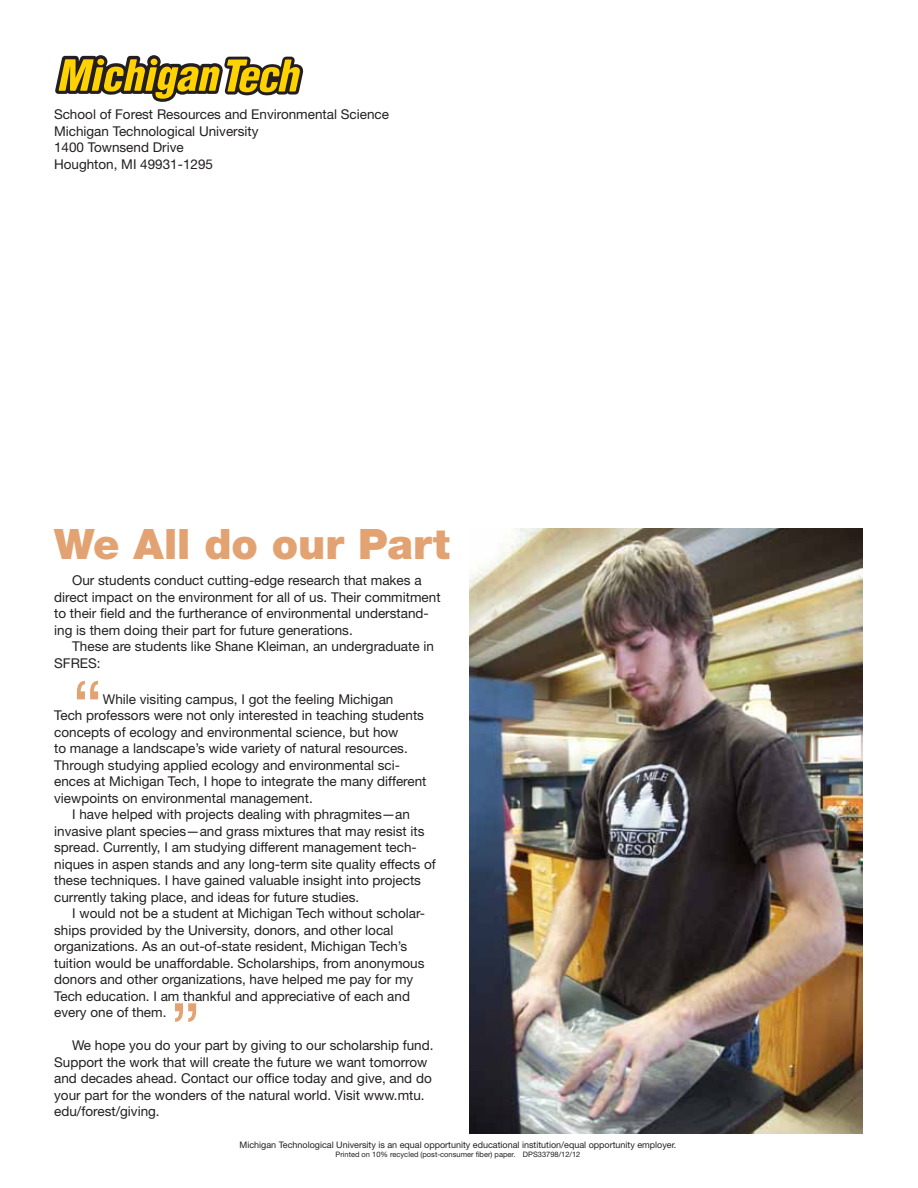
<style>
.page{position:relative;width:918px;height:1188px;background:#fff}
.page>*{position:absolute;margin:0;border:0;box-sizing:border-box;transform-origin:0 0}
.t1{font:72px "Helvetica Neue LT Std";color:#e2a271}
.t2{font:900 42px "Helvetica Neue LT Std";color:#e2a271}
.t3{font:13.5px/16.5px "Helvetica Neue LT Std";color:#231f20}
.t4{font:9px "Helvetica Neue LT Std";color:#231f20}
.t5{font:7.5px "Helvetica Neue LT Std";color:#231f20}
</style>
<div class="page">
<svg style="left:55px;top:55px;width:249px;height:47px"></svg>
<img style="left:470px;top:528px;width:392px;height:606px">
<p class="t3" style="left:54px;top:106px;width:337px">School of Forest Resources and Environmental Science Michigan Technological University<br>1400 Townsend Drive<br>Houghton, MI 49931-1295</p>
<h2 class="t2" style="left:54px;top:519px;width:398px">We All do our Part</h2>
<p class="t3" style="left:54px;top:572px;width:388px;text-indent:18px">Our students conduct cutting-edge research that makes a direct impact on the environment for all of us. Their commitment to their field and the furtherance of environmental understand&shy;ing is them doing their part for future generations.</p>
<p class="t3" style="left:54px;top:638px;width:381px;text-indent:18px">These are students like Shane Kleiman, an undergraduate in<br>SFRES:</p>
<h1 class="t1" style="left:72px;top:664px;width:32px">“</h1>
<p class="t3" style="left:54px;top:690px;width:374px;text-indent:49px">While visiting campus, I got the feeling Michigan<br>Tech professors were not only interested in teaching students concepts of ecology and environmental science, but how<br>to manage a landscape’s wide variety of natural resources.<br>Through studying applied ecology and environmental sci&shy;ences at Michigan Tech, I hope to integrate the many different viewpoints on environmental management.</p>
<p class="t3" style="left:54px;top:806px;width:383px;text-indent:18px">I have helped with projects dealing with phragmites—an invasive plant species—and grass mixtures that may resist its spread. Currently, I am studying different management tech&shy;niques in aspen stands and any long-term site quality effects of these techniques. I have gained valuable insight into projects currently taking place, and ideas for future studies.</p>
<p class="t3" style="left:54px;top:905px;width:372px;text-indent:18px">I would not be a student at Michigan Tech without scholar&shy;ships provided by the University, donors, and other local organizations. As an out-of-state resident, Michigan Tech’s tuition would be unaffordable. Scholarships, from anonymous donors and other organizations, have helped me pay for my Tech education. I am thankful and appreciative of each and every one of them.</p>
<p class="t3" style="left:54px;top:1053px;width:375px">Support the work that will create the future we want tomorrow</p>
<h1 class="t1" style="left:170px;top:986px;width:32px">”</h1>
<p class="t3" style="left:72px;top:1037px;width:363px">We hope you do your part by giving to our scholarship fund.</p>
<p class="t3" style="left:54px;top:1070px;width:379px">and decades ahead. Contact our office today and give, and do your part for the wonders of the natural world. Visit www.mtu. edu/forest/giving.</p>
<p class="t4" style="left:240px;top:1139px;width:438px">Michigan Technological University is an equal opportunity educational institution/equal opportunity employer.</p>
<p class="t5" style="left:336px;top:1150px;width:246px">Printed on 10% recycled (post-consumer fiber) paper. DPS33798/12/12</p>
</div>
